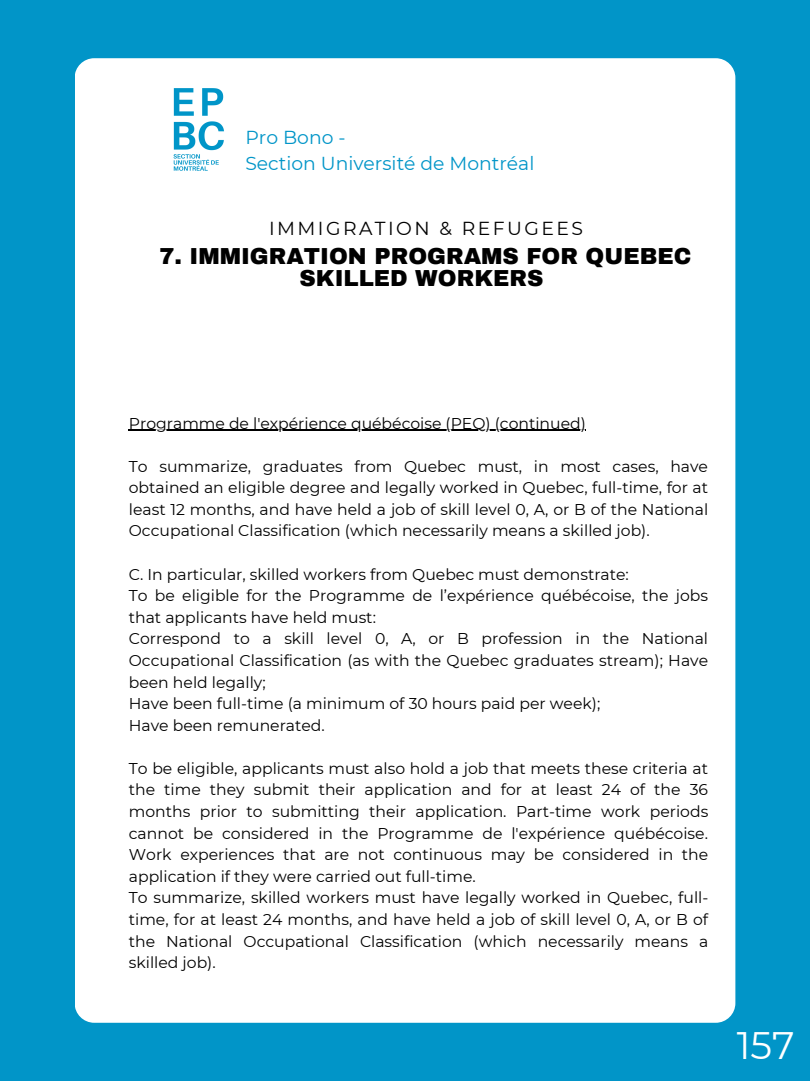
<style>
.page{position:relative;width:810px;height:1081px;background:#fff}
.page>*{position:absolute;margin:0;border:0;box-sizing:border-box;transform-origin:0 0}
.t1{font:38.25px "Montserrat";color:#fff}
.t2{font:900 22.62px/21.1px "Archivo";color:#000;text-align:center}
.t3{font:18.75px/26.2px "Montserrat";color:#0195c8}
.t4{font:18.75px "Montserrat";letter-spacing:.13em;color:#000}
.t5{font:15.62px/21.6px "Montserrat";color:#000}
</style>
<div class="page">
<div style="left:0;top:0;width:810px;height:1080px;background:#0195c8"></div>
<div style="left:75px;top:58px;width:660px;height:963px;background:#fff;border-radius:20px"></div>
<img style="left:173px;top:88px;width:51px;height:83px">
<hr style="left:129px;top:429px;width:457px;height:2px;background:#000">
<p class="t3" style="left:245px;top:124px;width:290px">Pro Bono -<br>Section Université de Montréal</p>
<p class="t4" style="left:269px;top:216px;width:315px">IMMIGRATION &amp; REFUGEES</p>
<h2 class="t2" style="left:159px;top:246px;width:533px">7. IMMIGRATION PROGRAMS FOR QUEBEC<br>SKILLED WORKERS</h2>
<p class="t5" style="left:129px;top:412px;width:459px">Programme de l'expérience québécoise (PEQ) (continued)</p>
<p class="t5" style="left:129px;top:455px;width:581px;text-align:justify">To summarize, graduates from Quebec must, in most cases, have obtained an eligible degree and legally worked in Quebec, full-time, for at least 12 months, and have held a job of skill level 0, A, or B of the National Occupational Classification (which necessarily means a skilled job).</p>
<p class="t5" style="left:129px;top:563px;width:581px">C. In particular, skilled workers from Quebec must demonstrate:<br>To be eligible for the Programme de l’expérience québécoise, the jobs that applicants have held must:<br>Correspond to a skill level 0, A, or B profession in the National Occupational Classification (as with the Quebec graduates stream); Have been held legally;<br>Have been full-time (a minimum of 30 hours paid per week);<br>Have been remunerated.</p>
<p class="t5" style="left:129px;top:757px;width:581px">To be eligible, applicants must also hold a job that meets these criteria at the time they submit their application and for at least 24 of the 36 months prior to submitting their application. Part-time work periods cannot be considered in the Programme de l'expérience québécoise.<br>Work experiences that are not continuous may be considered in the application if they were carried out full-time.<br>To summarize, skilled workers must have legally worked in Quebec, full&shy;time, for at least 24 months, and have held a job of skill level 0, A, or B of the National Occupational Classification (which necessarily means a skilled job).</p>
<h1 class="t1" style="left:737px;top:1021px;width:59px">157</h1>
</div>
